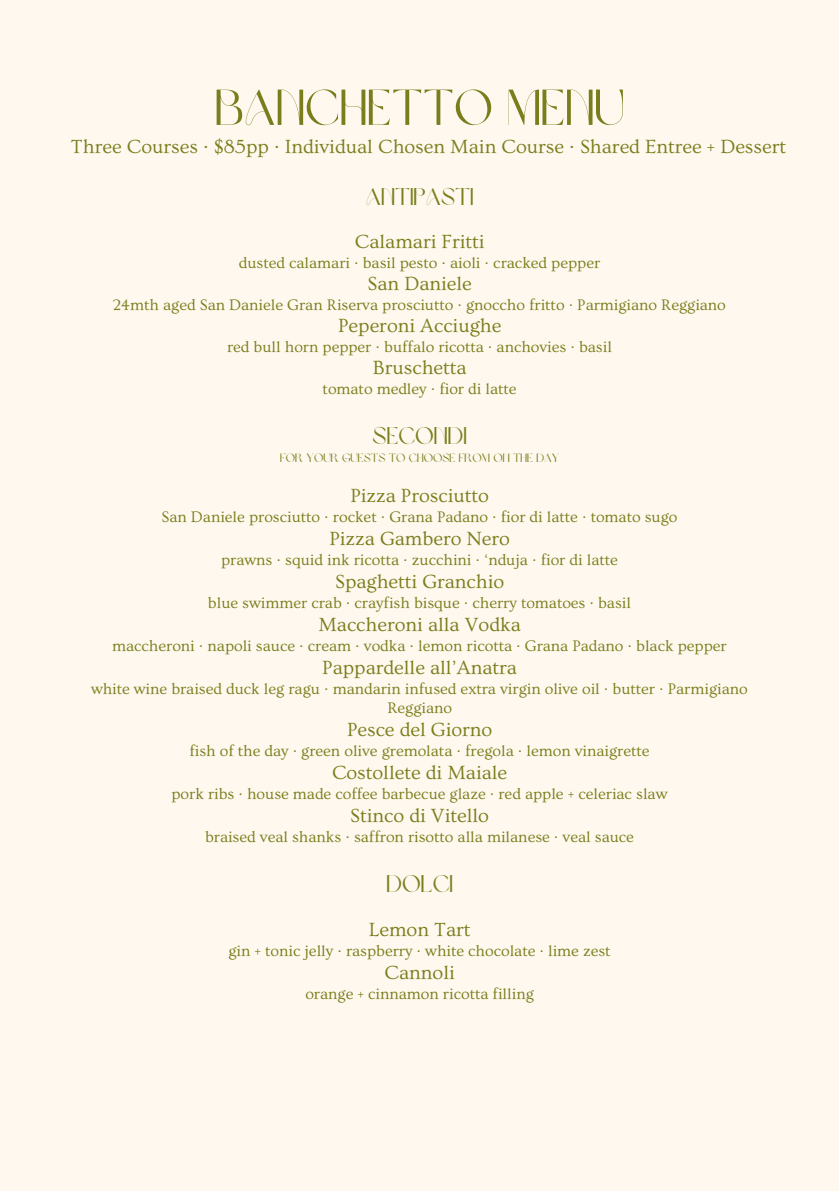
<style>
.page{position:relative;width:839px;height:1191px;background:#fff}
.page>*{position:absolute;margin:0;border:0;box-sizing:border-box;transform-origin:0 0}
.t1{font:50px "Brown Sugar";color:#797d1b}
.t2{font:24px "Brown Sugar";color:#797d1b}
.t3{font:20px "Ovo";color:#797d1b}
.t4{font:16px/19px "Ovo";color:#797d1b;text-align:center}
.t5{font:12px "Brown Sugar";color:#797d1b}
</style>
<div class="page">
<div style="left:0;top:0;width:838px;height:1191px;background:#fff8ee"></div>
<h2 class="t1" style="left:215px;top:87px;width:411px">BANCHETTO MENU</h2>
<h2 class="t3" style="left:71px;top:136px;width:716px">Three Courses · $85pp · Individual Chosen Main Course · Shared Entree + Dessert</h2>
<h1 class="t2" style="left:366px;top:187px;width:109px">ANTIPASTI</h1>
<h3 class="t3" style="left:355px;top:231px;width:131px">Calamari Fritti</h3>
<h3 class="t4" style="left:239px;top:254px;width:363px">dusted calamari · basil pesto · aioli · cracked pepper</h3>
<h3 class="t3" style="left:367px;top:273px;width:106px">San Daniele</h3>
<h3 class="t4" style="left:113px;top:296px;width:614px">24mth aged San Daniele Gran Riserva prosciutto · gnoccho fritto · Parmigiano Reggiano</h3>
<h3 class="t3" style="left:338px;top:315px;width:165px">Peperoni Acciughe</h3>
<h3 class="t4" style="left:227px;top:338px;width:386px">red bull horn pepper · buffalo ricotta · anchovies · basil</h3>
<h3 class="t3" style="left:373px;top:357px;width:95px">Bruschetta</h3>
<h3 class="t4" style="left:322px;top:380px;width:195px">tomato medley · fior di latte</h3>
<p class="t2" style="left:372px;top:426px;width:96px">SECONDI</p>
<p class="t5" style="left:280px;top:453px;width:281px">FOR YOUR GUESTS TO CHOOSE FROM ON THE DAY</p>
<h3 class="t3" style="left:350px;top:485px;width:140px">Pizza Prosciutto</h3>
<h3 class="t4" style="left:161px;top:508px;width:517px">San Daniele prosciutto · rocket · Grana Padano · fior di latte · tomato sugo</h3>
<h3 class="t3" style="left:329px;top:528px;width:182px">Pizza Gambero Nero</h3>
<h3 class="t4" style="left:221px;top:551px;width:398px">prawns · squid ink ricotta · zucchini · ‘nduja · fior di latte</h3>
<h3 class="t3" style="left:335px;top:571px;width:170px">Spaghetti Granchio</h3>
<h3 class="t4" style="left:208px;top:594px;width:424px">blue swimmer crab · crayfish bisque · cherry tomatoes · basil</h3>
<h3 class="t3" style="left:318px;top:614px;width:204px">Maccheroni alla Vodka</h3>
<h3 class="t4" style="left:112px;top:637px;width:616px">maccheroni · napoli sauce · cream · vodka · lemon ricotta · Grana Padano · black pepper</h3>
<h3 class="t3" style="left:322px;top:657px;width:196px">Pappardelle all’Anatra</h3>
<h3 class="t4" style="left:91px;top:680px;width:658px">white wine braised duck leg ragu · mandarin infused extra virgin olive oil · butter · Parmigiano<br>Reggiano</h3>
<h3 class="t3" style="left:347px;top:719px;width:147px">Pesce del Giorno</h3>
<h3 class="t4" style="left:189px;top:742px;width:461px">fish of the day · green olive gremolata · fregola · lemon vinaigrette</h3>
<h3 class="t3" style="left:332px;top:762px;width:177px">Costollete di Maiale</h3>
<h3 class="t4" style="left:171px;top:785px;width:497px">pork ribs · house made coffee barbecue glaze · red apple + celeriac slaw</h3>
<h3 class="t3" style="left:350px;top:805px;width:140px">Stinco di Vitello</h3>
<h3 class="t4" style="left:205px;top:828px;width:430px">braised veal shanks · saffron risotto alla milanese · veal sauce</h3>
<h1 class="t2" style="left:386px;top:874px;width:68px">DOLCI</h1>
<h3 class="t3" style="left:369px;top:919px;width:103px">Lemon Tart</h3>
<h3 class="t4" style="left:228px;top:942px;width:384px">gin + tonic jelly · raspberry · white chocolate · lime zest</h3>
<h3 class="t3" style="left:384px;top:962px;width:72px">Cannoli</h3>
<h3 class="t4" style="left:305px;top:985px;width:230px">orange + cinnamon ricotta filling</h3>
</div>
